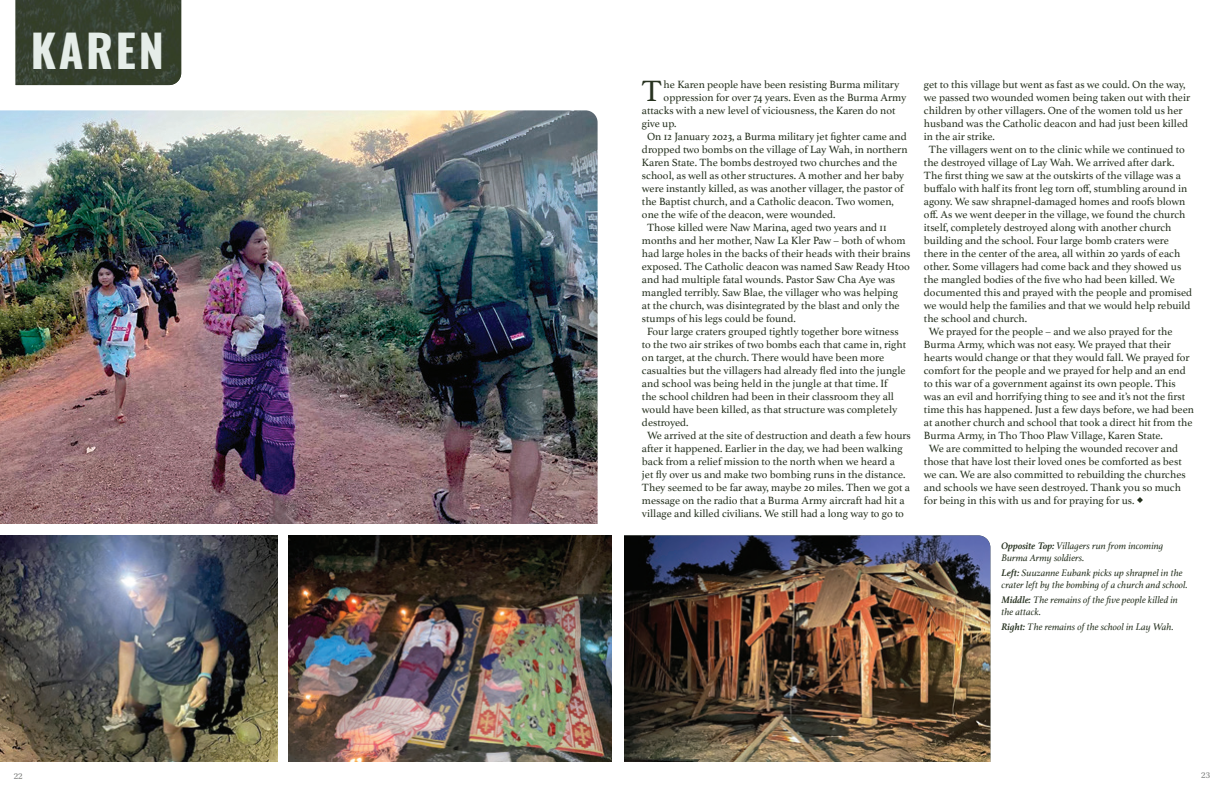
<style>
.page{position:relative;width:1224px;height:792px;background:#fff}
.page>*{position:absolute;margin:0;border:0;box-sizing:border-box;transform-origin:0 0}
.t1{font:44.9px "Oswald";letter-spacing:.06em;color:#e5ede8}
.t2{font:30.8px "Athelas";color:#273220}
.t3{font:11px "Athelas";color:#273220}
.t4{font:italic 10px/12px "Athelas";color:#273220}
.t5{font:9px "Utopia Std";color:#7d7f7d}
.s1{font-weight:700}
</style>
<div class="page">
<img style="left:16px;top:0;width:165px;height:85px">
<img style="left:0;top:110px;width:598px;height:414px">
<svg style="left:1137px;top:497px;width:6px;height:6px"></svg>
<img style="left:288px;top:535px;width:324px;height:227px">
<img style="left:624px;top:535px;width:366px;height:227px">
<img style="left:0;top:535px;width:277px;height:227px">
<h1 class="t1" style="left:31px;top:11px;width:135px">KAREN</h1>
<h2 class="t2" style="left:642px;top:66px;width:21px">T</h2>
<p class="t3" style="left:664px;top:75px;width:237px">he Karen people have been resisting Burma military</p>
<p class="t3" style="left:664px;top:88px;width:244px">oppression for over 74 years. Even as the Burma Army</p>
<p class="t3" style="left:642px;top:101px;width:255px">attacks with a new level of viciousness, the Karen do not</p>
<p class="t3" style="left:642px;top:114px;width:36px">give up.</p>
<p class="t3" style="left:647px;top:127px;width:261px">On 12 January 2023, a Burma military jet fighter came and</p>
<p class="t3" style="left:642px;top:140px;width:267px">dropped two bombs on the village of Lay Wah, in northern</p>
<p class="t3" style="left:642px;top:153px;width:257px">Karen State. The bombs destroyed two churches and the</p>
<p class="t3" style="left:642px;top:166px;width:264px">school, as well as other structures. A mother and her baby</p>
<p class="t3" style="left:642px;top:179px;width:263px">were instantly killed, as was another villager, the pastor of</p>
<p class="t3" style="left:642px;top:192px;width:254px">the Baptist church, and a Catholic deacon. Two women,</p>
<p class="t3" style="left:642px;top:205px;width:195px">one the wife of the deacon, were wounded.</p>
<p class="t3" style="left:647px;top:218px;width:241px">Those killed were Naw Marina, aged two years and 11</p>
<p class="t3" style="left:642px;top:231px;width:265px">months and her mother, Naw La Kler Paw – both of whom</p>
<p class="t3" style="left:642px;top:244px;width:270px">had large holes in the backs of their heads with their brains</p>
<p class="t3" style="left:642px;top:257px;width:269px">exposed. The Catholic deacon was named Saw Ready Htoo</p>
<p class="t3" style="left:642px;top:270px;width:255px">and had multiple fatal wounds. Pastor Saw Cha Aye was</p>
<p class="t3" style="left:642px;top:283px;width:258px">mangled terribly. Saw Blae, the villager who was helping</p>
<p class="t3" style="left:642px;top:296px;width:259px">at the church, was disintegrated by the blast and only the</p>
<p class="t3" style="left:642px;top:309px;width:155px">stumps of his legs could be found.</p>
<p class="t3" style="left:647px;top:322px;width:253px">Four large craters grouped tightly together bore witness</p>
<p class="t3" style="left:642px;top:335px;width:266px">to the two air strikes of two bombs each that came in, right</p>
<p class="t3" style="left:642px;top:348px;width:244px">on target, at the church. There would have been more</p>
<p class="t3" style="left:642px;top:361px;width:265px">casualties but the villagers had already fled into the jungle</p>
<p class="t3" style="left:642px;top:374px;width:247px">and school was being held in the jungle at that time. If</p>
<p class="t3" style="left:642px;top:387px;width:254px">the school children had been in their classroom they all</p>
<p class="t3" style="left:642px;top:400px;width:257px">would have been killed, as that structure was completely</p>
<p class="t3" style="left:642px;top:413px;width:48px">destroyed.</p>
<p class="t3" style="left:647px;top:426px;width:265px">We arrived at the site of destruction and death a few hours</p>
<p class="t3" style="left:642px;top:439px;width:262px">after it happened. Earlier in the day, we had been walking</p>
<p class="t3" style="left:642px;top:452px;width:254px">back from a relief mission to the north when we heard a</p>
<p class="t3" style="left:642px;top:465px;width:265px">jet fly over us and make two bombing runs in the distance.</p>
<p class="t3" style="left:642px;top:478px;width:269px">They seemed to be far away, maybe 20 miles. Then we got a</p>
<p class="t3" style="left:642px;top:491px;width:264px">message on the radio that a Burma Army aircraft had hit a</p>
<p class="t3" style="left:642px;top:504px;width:264px">village and killed civilians. We still had a long way to go to</p>
<p class="t3" style="left:924px;top:75px;width:263px">get to this village but went as fast as we could. On the way,</p>
<p class="t3" style="left:924px;top:88px;width:268px">we passed two wounded women being taken out with their</p>
<p class="t3" style="left:924px;top:101px;width:260px">children by other villagers. One of the women told us her</p>
<p class="t3" style="left:924px;top:114px;width:266px">husband was the Catholic deacon and had just been killed</p>
<p class="t3" style="left:924px;top:127px;width:72px">in the air strike.</p>
<p class="t3" style="left:929px;top:140px;width:257px">The villagers went on to the clinic while we continued to</p>
<p class="t3" style="left:924px;top:153px;width:252px">the destroyed village of Lay Wah. We arrived after dark.</p>
<p class="t3" style="left:924px;top:166px;width:258px">The first thing we saw at the outskirts of the village was a</p>
<p class="t3" style="left:924px;top:179px;width:265px">buffalo with half its front leg torn off, stumbling around in</p>
<p class="t3" style="left:924px;top:192px;width:263px">agony. We saw shrapnel-damaged homes and roofs blown</p>
<p class="t3" style="left:924px;top:205px;width:263px">off. As we went deeper in the village, we found the church</p>
<p class="t3" style="left:924px;top:218px;width:249px">itself, completely destroyed along with another church</p>
<p class="t3" style="left:924px;top:231px;width:246px">building and the school. Four large bomb craters were</p>
<p class="t3" style="left:924px;top:244px;width:258px">there in the center of the area, all within 20 yards of each</p>
<p class="t3" style="left:924px;top:257px;width:259px">other. Some villagers had come back and they showed us</p>
<p class="t3" style="left:924px;top:270px;width:252px">the mangled bodies of the five who had been killed. We</p>
<p class="t3" style="left:924px;top:283px;width:270px">documented this and prayed with the people and promised</p>
<p class="t3" style="left:924px;top:296px;width:268px">we would help the families and that we would help rebuild</p>
<p class="t3" style="left:924px;top:309px;width:105px">the school and church.</p>
<p class="t3" style="left:929px;top:322px;width:245px">We prayed for the people – and we also prayed for the</p>
<p class="t3" style="left:924px;top:335px;width:249px">Burma Army, which was not easy. We prayed that their</p>
<p class="t3" style="left:924px;top:348px;width:267px">hearts would change or that they would fall. We prayed for</p>
<p class="t3" style="left:924px;top:361px;width:263px">comfort for the people and we prayed for help and an end</p>
<p class="t3" style="left:924px;top:374px;width:253px">to this war of a government against its own people. This</p>
<p class="t3" style="left:924px;top:387px;width:263px">was an evil and horrifying thing to see and it’s not the first</p>
<p class="t3" style="left:924px;top:400px;width:272px">time this has happened. Just a few days before, we had been</p>
<p class="t3" style="left:924px;top:413px;width:270px">at another church and school that took a direct hit from the</p>
<p class="t3" style="left:924px;top:426px;width:240px">Burma Army, in Tho Thoo Plaw Village, Karen State.</p>
<p class="t3" style="left:929px;top:439px;width:251px">We are committed to helping the wounded recover and</p>
<p class="t3" style="left:924px;top:452px;width:259px">those that have lost their loved ones be comforted as best</p>
<p class="t3" style="left:924px;top:465px;width:263px">we can. We are also committed to rebuilding the churches</p>
<p class="t3" style="left:924px;top:478px;width:258px">and schools we have seen destroyed. Thank you so much</p>
<p class="t3" style="left:924px;top:491px;width:212px">for being in this with us and for praying for us.</p>
<p class="t4" style="left:1002px;top:540px;width:163px"><span class="s1">Opposite Top:</span> Villagers run from incoming<br>Burma Army soldiers.</p>
<p class="t4" style="left:1002px;top:567px;width:188px"><span class="s1">Left:</span> Suuzanne Eubank picks up shrapnel in the crater left by the bombing of a church and school.</p>
<p class="t4" style="left:1002px;top:594px;width:178px"><span class="s1">Middle:</span> The remains of the five people killed in the attack.</p>
<p class="t4" style="left:1002px;top:621px;width:174px"><span class="s1">Right:</span> The remains of the school in Lay Wah.</p>
<p class="t5" style="left:14px;top:771px;width:10px">22</p>
<p class="t5" style="left:1201px;top:770px;width:10px">23</p>
</div>
